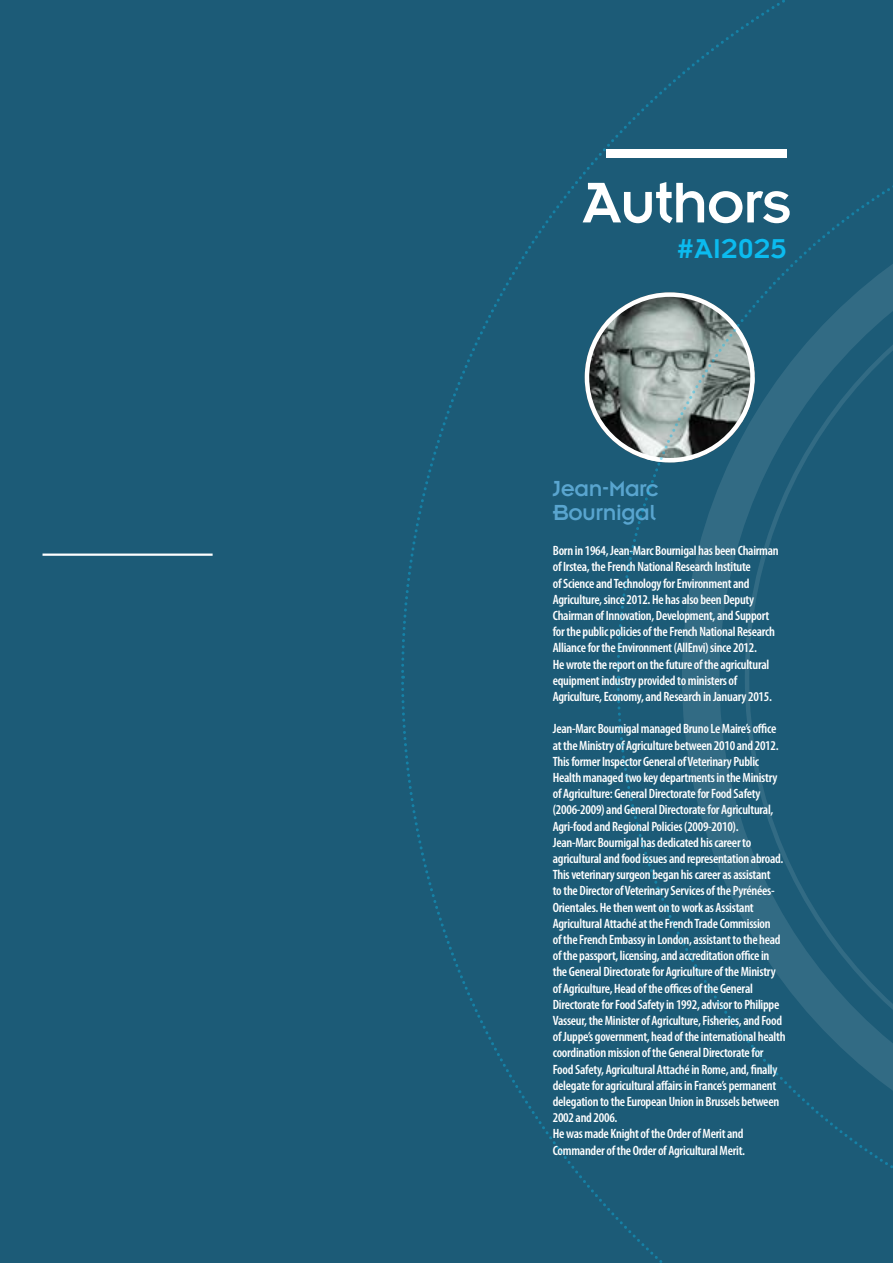
<style>
.page{position:relative;width:893px;height:1263px;background:#1c5b77}
.page>*{position:absolute;margin:0;border:0;box-sizing:border-box;transform-origin:0 0}
.t1{font:63px "Insignia LT Std";letter-spacing:-.02em;color:#fff}
.t2{font:30px "Insignia LT Std";color:#0bbbef}
.t3{font:24px/24px "Insignia LT Std";letter-spacing:-.02em;color:#59a5cf}
.t4{font:600 condensed 13.5px/16.2px "Myriad Pro";letter-spacing:-.02em;color:#fff}
</style>
<div class="page">
<hr style="left:43px;top:553px;width:170px;height:3px;background:#fff">
<svg style="left:401px;top:0;width:384px;height:677px"></svg>
<svg style="left:615px;top:99px;width:278px;height:578px"></svg>
<svg style="left:615px;top:680px;width:278px;height:575px"></svg>
<h1 class="t1" style="left:583px;top:170px;width:210px">Authors</h1>
<h2 class="t2" style="left:676px;top:233px;width:112px">#AI2025</h2>
<h3 class="t3" style="left:553px;top:476px;width:108px">Jean-Marc<br>Bournigal</h3>
<p class="t4" style="left:553px;top:543px;width:227px">Born in 1964, Jean-Marc Bournigal has been Chairman of Irstea, the French National Research Institute<br>of Science and Technology for Environment and Agriculture, since 2012. He has also been Deputy Chairman of Innovation, Development, and Support for the public policies of the French National Research Alliance for the Environment (AllEnvi) since 2012.<br>He wrote the report on the future of the agricultural equipment industry provided to ministers of Agriculture, Economy, and Research in January 2015.</p>
<p class="t4" style="left:553px;top:721px;width:234px">Jean-Marc Bournigal managed Bruno Le Maire’s office at the Ministry of Agriculture between 2010 and 2012.<br>This former Inspector General of Veterinary Public Health managed two key departments in the Ministry of Agriculture: General Directorate for Food Safety (2006-2009) and General Directorate for Agricultural, Agri-food and Regional Policies (2009-2010).<br>Jean-Marc Bournigal has dedicated his career to agricultural and food issues and representation abroad.<br>This veterinary surgeon began his career as assistant<br>to the Director of Veterinary Services of the Pyrénées-Orientales. He then went on to work as Assistant Agricultural Attaché at the French Trade Commission<br>of the French Embassy in London, assistant to the head of the passport, licensing, and accreditation office in the General Directorate for Agriculture of the Ministry of Agriculture, Head of the offices of the General Directorate for Food Safety in 1992, advisor to Philippe Vasseur, the Minister of Agriculture, Fisheries, and Food of Juppe’s government, head of the international health coordination mission of the General Directorate for Food Safety, Agricultural Attaché in Rome, and, finally delegate for agricultural affairs in France’s permanent delegation to the European Union in Brussels between 2002 and 2006.<br>He was made Knight of the Order of Merit and Commander of the Order of Agricultural Merit.</p>
</div>
